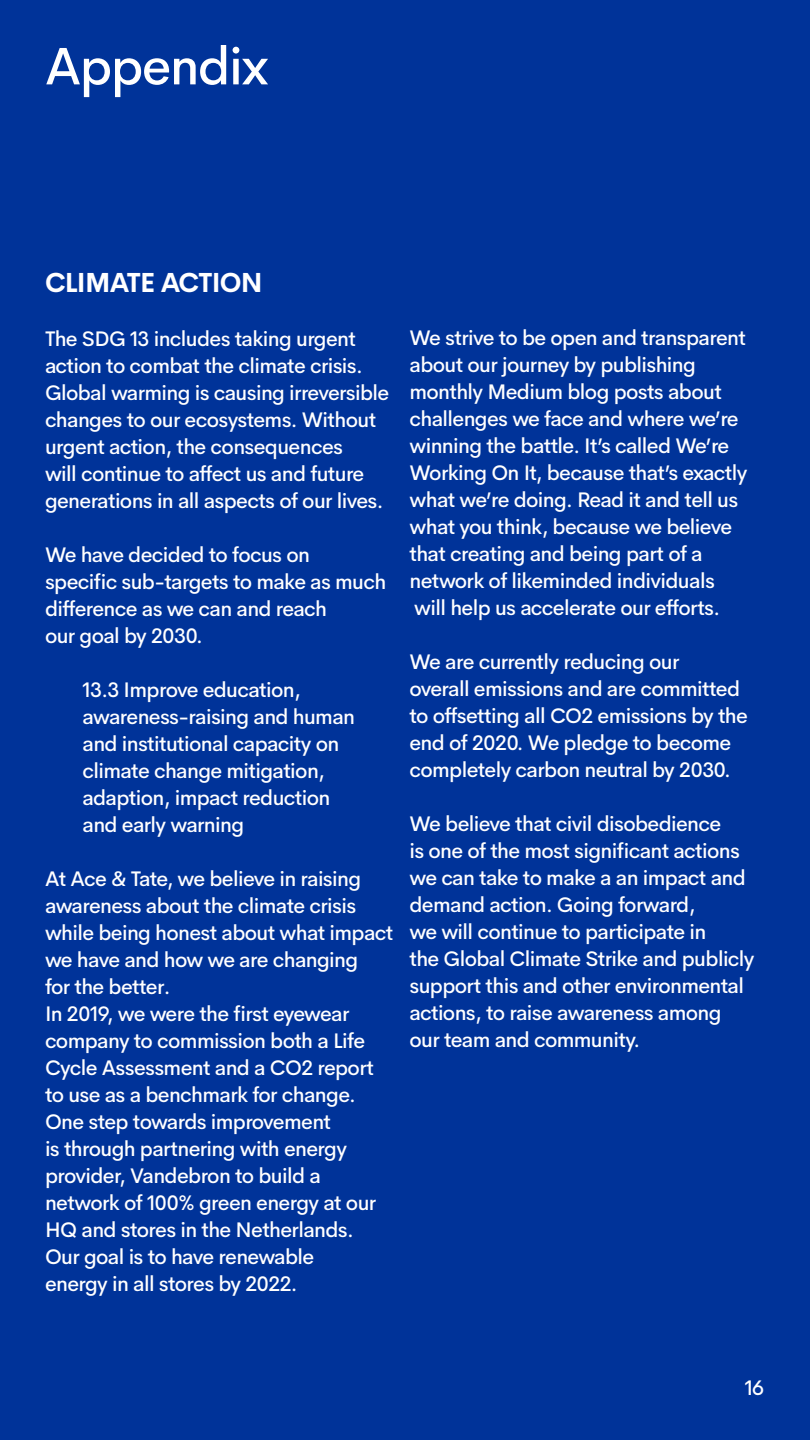
<style>
.page{position:relative;width:810px;height:1440px;background:#039}
.page>*{position:absolute;margin:0;border:0;box-sizing:border-box;transform-origin:0 0}
.t1{font:500 52.5px "Amper Sans";letter-spacing:-.03em;color:#fff}
.t2{font:700 27px "Amper Sans";letter-spacing:-.03em;color:#fff}
.t3{font:500 21px/27px "Amper Sans";letter-spacing:-.03em;color:#fff}
</style>
<div class="page">
<p class="t1" style="left:45px;top:25px;width:225px">Appendix</p>
<p class="t2" style="left:45px;top:261px;width:219px">CLIMATE ACTION</p>
<p class="t3" style="left:45px;top:323px;width:346px">The SDG 13 includes taking urgent action to combat the climate crisis.<br>Global warming is causing irreversible changes to our ecosystems. Without urgent action, the consequences<br>will continue to affect us and future generations in all aspects of our lives.</p>
<p class="t3" style="left:45px;top:539px;width:343px">We have decided to focus on specific sub-targets to make as much difference as we can and reach<br>our goal by 2030.</p>
<p class="t3" style="left:82px;top:674px;width:274px">13.3 Improve education, awareness-raising and human and institutional capacity on climate change mitigation, adaption, impact reduction and early warning</p>
<p class="t3" style="left:45px;top:863px;width:350px">At Ace &amp; Tate, we believe in raising awareness about the climate crisis while being honest about what impact we have and how we are changing<br>for the better.</p>
<p class="t3" style="left:45px;top:998px;width:333px">In 2019, we were the first eyewear company to commission both a Life<br>Cycle Assessment and a CO2 report to use as a benchmark for change.<br>One step towards improvement<br>is through partnering with energy provider, Vandebron to build a network of 100% green energy at our<br>HQ and stores in the Netherlands.<br>Our goal is to have renewable energy in all stores by 2022.</p>
<p class="t3" style="left:410px;top:322px;width:339px">We strive to be open and transparent about our journey by publishing monthly Medium blog posts about challenges we face and where we’re winning the battle. It’s called We’re Working On It, because that’s exactly what we’re doing. Read it and tell us what you think, because we believe that creating and being part of a network of likeminded individuals will help us accelerate our efforts.</p>
<p class="t3" style="left:410px;top:646px;width:340px">We are currently reducing our<br>overall emissions and are committed to offsetting all CO2 emissions by the end of 2020. We pledge to become completely carbon neutral by 2030.</p>
<p class="t3" style="left:410px;top:808px;width:347px">We believe that civil disobedience<br>is one of the most significant actions we can take to make a an impact and demand action. Going forward,<br>we will continue to participate in<br>the Global Climate Strike and publicly support this and other environmental actions, to raise awareness among our team and community.</p>
<p class="t3" style="left:745px;top:1372px;width:21px">16</p>
</div>
